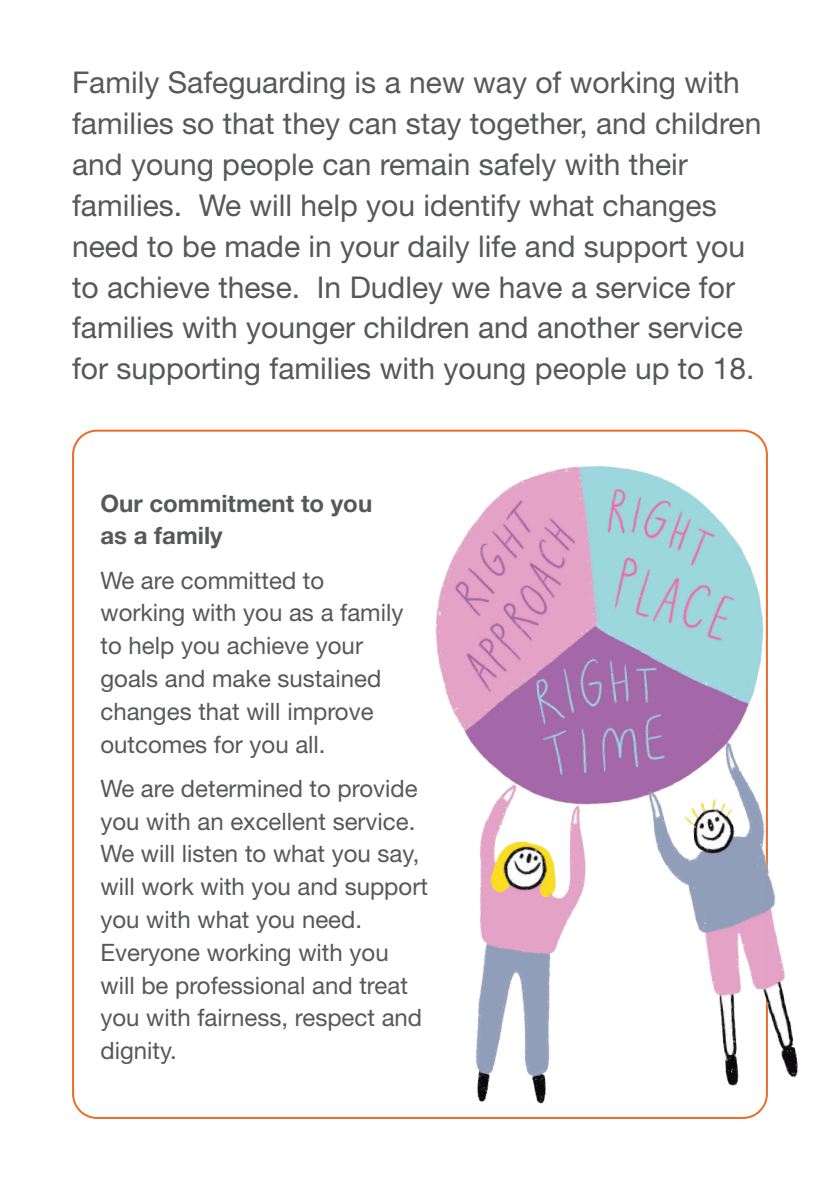
<style>
.page{position:relative;width:840px;height:1191px;background:#fff}
.page>*{position:absolute;margin:0;border:0;box-sizing:border-box;transform-origin:0 0}
.t1{font:30px/40.8px "Helvetica Neue LT Pro";color:#57585a}
.t2{font:24px/32.8px "Helvetica Neue LT Pro";color:#57585a}
.t3{font:700 24px/32.8px "Helvetica Neue LT Pro";color:#57585a}
</style>
<div class="page">
<img style="left:400px;top:429px;width:398px;height:690px">
<p class="t1" style="left:72px;top:62px;width:690px">Family Safeguarding is a new way of working with families so that they can stay together, and children and young people can remain safely with their families. We will help you identify what changes need to be made in your daily life and support you to achieve these. In Dudley we have a service for families with younger children and another service for supporting families with young people up to 18.</p>
<p class="t3" style="left:100px;top:486px;width:273px">Our commitment to you as a family</p>
<p class="t2" style="left:100px;top:563px;width:304px">We are committed to working with you as a family to help you achieve your goals and make sustained changes that will improve outcomes for you all.</p>
<p class="t2" style="left:100px;top:771px;width:329px">We are determined to provide you with an excellent service.<br>We will listen to what you say, will work with you and support you with what you need.<br>Everyone working with you will be professional and treat you with fairness, respect and dignity.</p>
</div>
